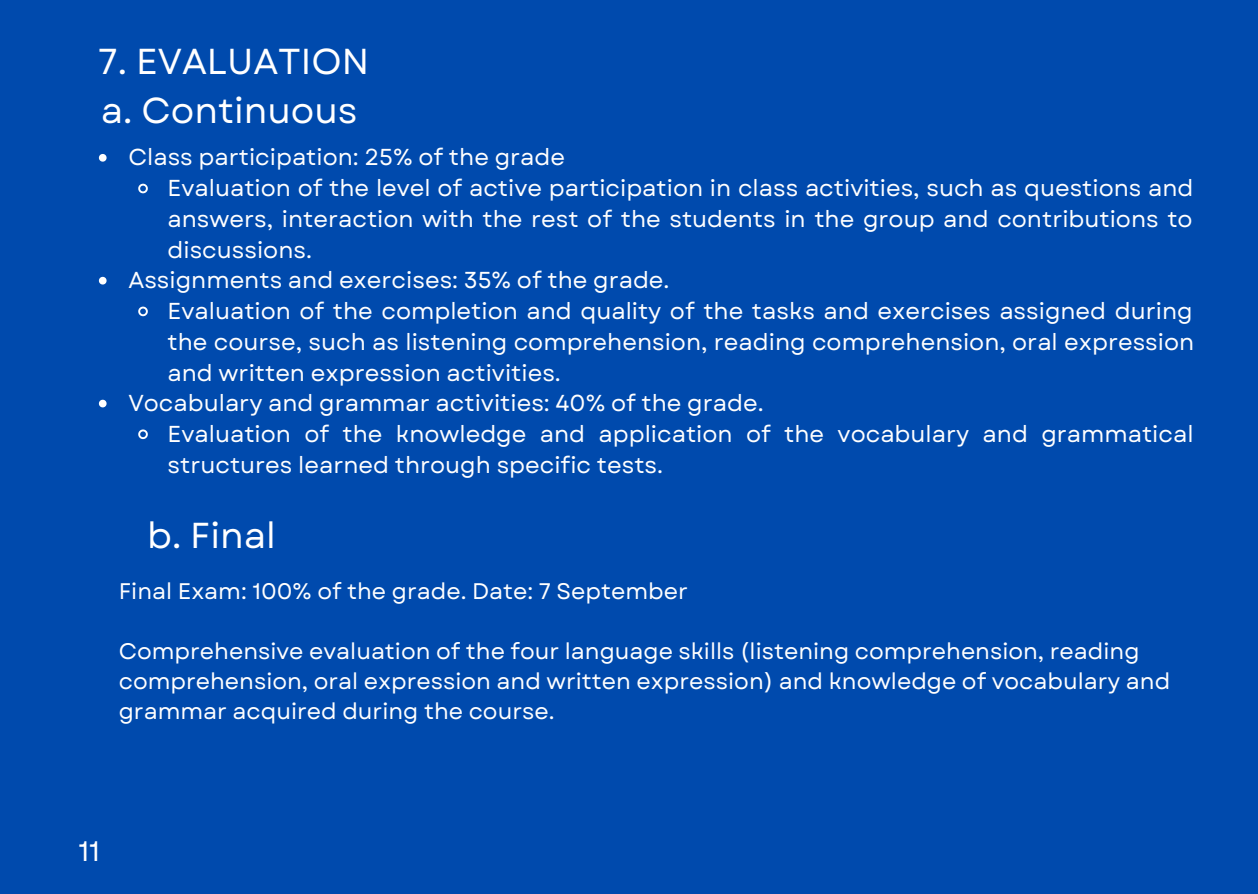
<style>
.page{position:relative;width:1258px;height:894px;background:#fff}
.page>*{position:absolute;margin:0;border:0;box-sizing:border-box;transform-origin:0 0}
.t1{font:36px "Garet";color:#fff}
.t2{font:28.2px "Garet";color:#fff}
.t3{font:23.1px/30.6px "Garet";color:#fff;text-align:justify}
.t4{font:22.5px/30px "Garet";color:#fff}
</style>
<div class="page">
<div style="left:0;top:0;width:1258px;height:893px;background:#004aad"></div>
<svg style="left:99px;top:154px;width:8px;height:8px"></svg>
<svg style="left:138px;top:183px;width:10px;height:11px"></svg>
<svg style="left:99px;top:277px;width:8px;height:7px"></svg>
<svg style="left:138px;top:306px;width:10px;height:11px"></svg>
<svg style="left:99px;top:399px;width:8px;height:8px"></svg>
<svg style="left:138px;top:429px;width:10px;height:11px"></svg>
<p class="t1" style="left:98px;top:35px;width:272px">7. EVALUATION</p>
<p class="t1" style="left:101px;top:85px;width:258px">a. Continuous</p>
<p class="t3" style="left:128px;top:142px;width:438px">Class participation: 25% of the grade</p>
<p class="t3" style="left:168px;top:173px;width:1027px">Evaluation of the level of active participation in class activities, such as questions and answers, interaction with the rest of the students in the group and contributions to discussions.</p>
<p class="t3" style="left:128px;top:265px;width:542px">Assignments and exercises: 35% of the grade.</p>
<p class="t3" style="left:168px;top:296px;width:1028px">Evaluation of the completion and quality of the tasks and exercises assigned during the course, such as listening comprehension, reading comprehension, oral expression and written expression activities.</p>
<p class="t3" style="left:128px;top:388px;width:637px">Vocabulary and grammar activities: 40% of the grade.</p>
<p class="t3" style="left:168px;top:418px;width:1027px">Evaluation of the knowledge and application of the vocabulary and grammatical structures learned through specific tests.</p>
<p class="t1" style="left:147px;top:509px;width:130px">b. Final</p>
<p class="t4" style="left:119px;top:576px;width:570px">Final Exam: 100% of the grade. Date: 7 September</p>
<p class="t4" style="left:119px;top:636px;width:1053px">Comprehensive evaluation of the four language skills (listening comprehension, reading comprehension, oral expression and written expression) and knowledge of vocabulary and grammar acquired during the course.</p>
<p class="t2" style="left:78px;top:830px;width:23px">11</p>
</div>
